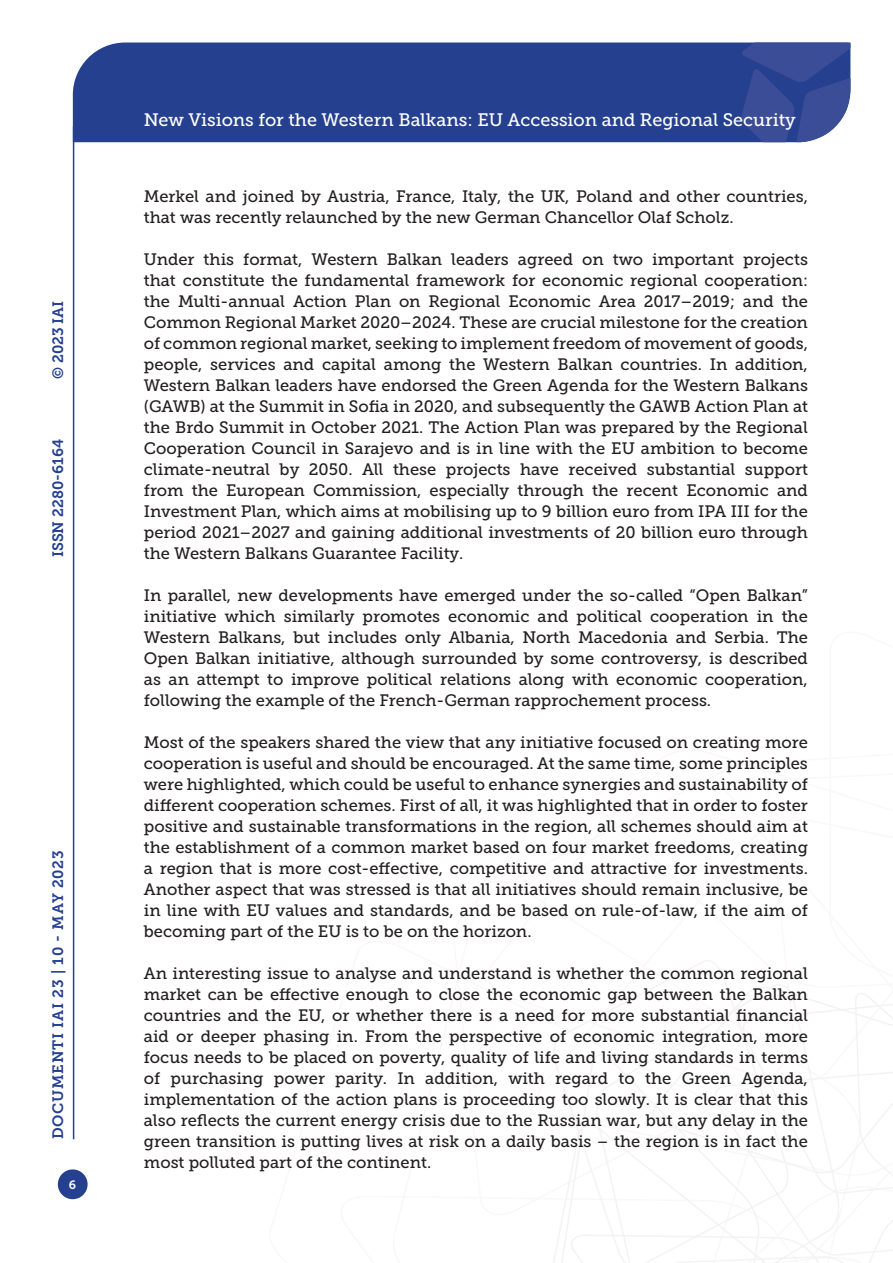
<style>
.page{position:relative;width:893px;height:1263px;background:#fff}
.page>*{position:absolute;margin:0;border:0;box-sizing:border-box;transform-origin:0 0}
.t1{font:18px "Museo Slab 500";color:#fff}
.Testo{font:16.5px/21px "Museo Slab 500";color:#231f20;text-align:justify}
.t2{font:15px "Museo Slab 700";letter-spacing:.05em;color:#25408f}
.t3{font:15px "Museo Slab 700";color:#25408f}
.t4{font:12px "Museo Slab 700";color:#fff}
</style>
<div class="page">
<svg style="left:553px;top:960px;width:340px;height:303px"></svg>
<div style="left:73px;top:43px;width:668px;height:99px;background:#25408f"></div>
<svg style="left:741px;top:43px;width:109px;height:99px;background:#3f529a"></svg>
<div style="left:58px;top:1169px;width:30px;height:30px;background:#25408f;border-radius:50%"></div>
<hr style="left:73px;top:126px;width:1px;height:1013px;background:#25408f">
<p class="t2" style="left:50px;top:379px;width:80px;rotate:-90deg">© 2023 IAI</p>
<p class="t3" style="left:50px;top:557px;width:120px;rotate:-90deg">ISSN 2280-6164</p>
<p class="t2" style="left:50px;top:1139px;width:291px;rotate:-90deg">DOCUMENTI IAI 23 | 10 - MAY 2023</p>
<p class="t4" style="left:69px;top:1178px;width:9px">6</p>
<p class="t1" style="left:144px;top:110px;width:653px">New Visions for the Western Balkans: EU Accession and Regional Security</p>
<p class="Testo" style="left:144px;top:186px;width:666px">Merkel and joined by Austria, France, Italy, the UK, Poland and other countries, that was recently relaunched by the new German Chancellor Olaf Scholz.</p>
<p class="Testo" style="left:144px;top:249px;width:666px">Under this format, Western Balkan leaders agreed on two important projects that constitute the fundamental framework for economic regional cooperation: the Multi-annual Action Plan on Regional Economic Area 2017–2019; and the Common Regional Market 2020–2024. These are crucial milestone for the creation of common regional market, seeking to implement freedom of movement of goods, people, services and capital among the Western Balkan countries. In addition, Western Balkan leaders have endorsed the Green Agenda for the Western Balkans (GAWB) at the Summit in Sofia in 2020, and subsequently the GAWB Action Plan at the Brdo Summit in October 2021. The Action Plan was prepared by the Regional Cooperation Council in Sarajevo and is in line with the EU ambition to become climate-neutral by 2050. All these projects have received substantial support from the European Commission, especially through the recent Economic and Investment Plan, which aims at mobilising up to 9 billion euro from IPA III for the period 2021–2027 and gaining additional investments of 20 billion euro through the Western Balkans Guarantee Facility.</p>
<p class="Testo" style="left:144px;top:585px;width:666px">In parallel, new developments have emerged under the so-called “Open Balkan” initiative which similarly promotes economic and political cooperation in the Western Balkans, but includes only Albania, North Macedonia and Serbia. The Open Balkan initiative, although surrounded by some controversy, is described as an attempt to improve political relations along with economic cooperation, following the example of the French-German rapprochement process.</p>
<p class="Testo" style="left:144px;top:732px;width:666px">Most of the speakers shared the view that any initiative focused on creating more cooperation is useful and should be encouraged. At the same time, some principles were highlighted, which could be useful to enhance synergies and sustainability of different cooperation schemes. First of all, it was highlighted that in order to foster positive and sustainable transformations in the region, all schemes should aim at the establishment of a common market based on four market freedoms, creating a region that is more cost-effective, competitive and attractive for investments.<br>Another aspect that was stressed is that all initiatives should remain inclusive, be in line with EU values and standards, and be based on rule-of-law, if the aim of becoming part of the EU is to be on the horizon.</p>
<p class="Testo" style="left:144px;top:963px;width:666px">An interesting issue to analyse and understand is whether the common regional market can be effective enough to close the economic gap between the Balkan countries and the EU, or whether there is a need for more substantial financial aid or deeper phasing in. From the perspective of economic integration, more focus needs to be placed on poverty, quality of life and living standards in terms of purchasing power parity. In addition, with regard to the Green Agenda, implementation of the action plans is proceeding too slowly. It is clear that this also reflects the current energy crisis due to the Russian war, but any delay in the green transition is putting lives at risk on a daily basis – the region is in fact the most polluted part of the continent.</p>
</div>
